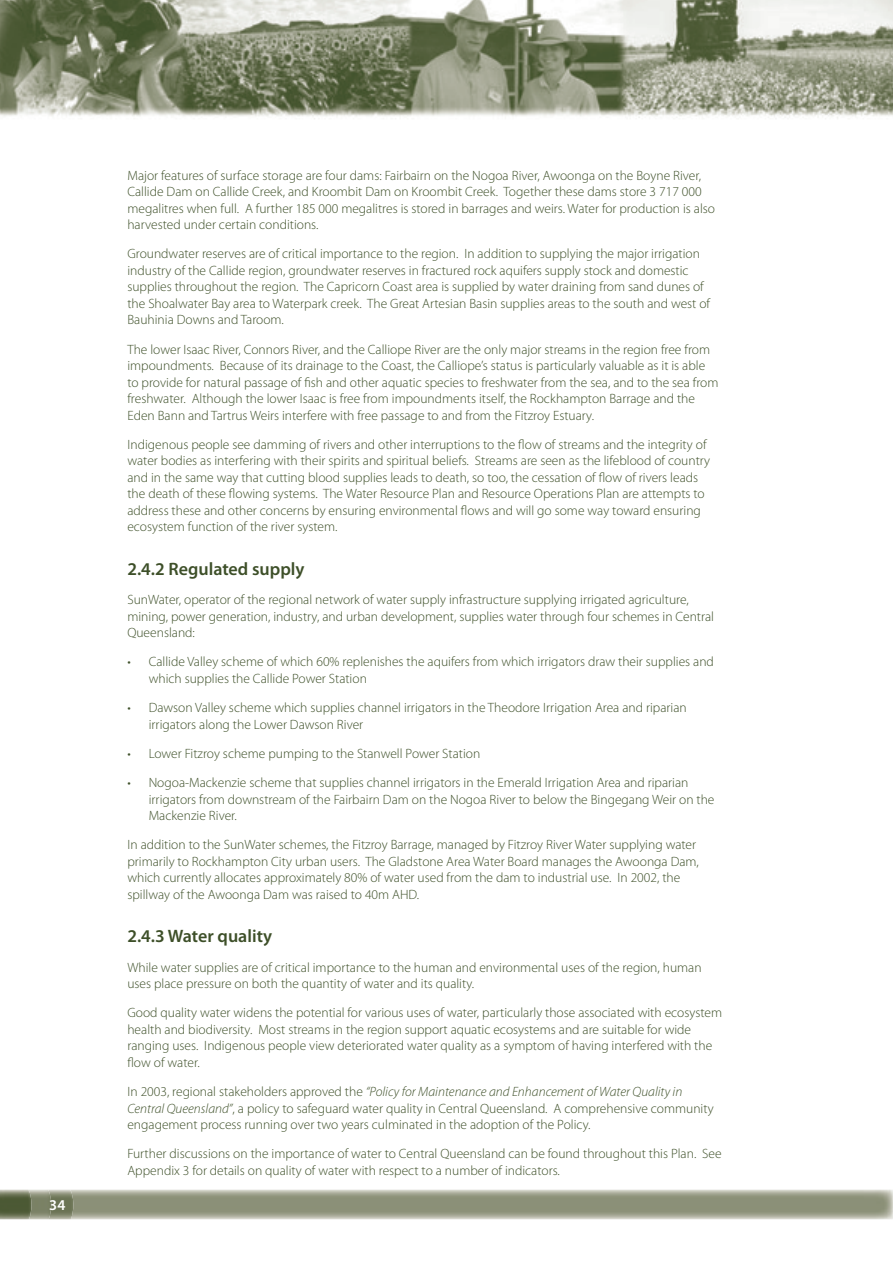
<style>
.page{position:relative;width:893px;height:1263px;background:#fff}
.page>*{position:absolute;margin:0;border:0;box-sizing:border-box;transform-origin:0 0}
.t1{font:600 18px "Myriad Pro";color:#3d4f28}
.t2{font:600 15px "Myriad Pro";color:#fff}
.t3{font:300 13.5px/16.5px "Myriad Pro";color:#3d4f28}
.s1{font-style:italic}
</style>
<div class="page">
<img style="left:0;top:0;width:892px;height:119px">
<img style="left:51px;top:1190px;width:22px;height:29px">
<img style="left:32px;top:1190px;width:19px;height:29px">
<img style="left:0;top:1190px;width:32px;height:29px">
<p class="t2" style="left:49px;top:1200px;width:18px">34</p>
<p class="t3" style="left:127px;top:167px;width:589px">Major features of surface storage are four dams: Fairbairn on the Nogoa River, Awoonga on the Boyne River, Callide Dam on Callide Creek, and Kroombit Dam on Kroombit Creek. Together these dams store 3 717 000 megalitres when full. A further 185 000 megalitres is stored in barrages and weirs. Water for production is also harvested under certain conditions.</p>
<p class="t3" style="left:127px;top:246px;width:584px">Groundwater reserves are of critical importance to the region. In addition to supplying the major irrigation industry of the Callide region, groundwater reserves in fractured rock aquifers supply stock and domestic supplies throughout the region. The Capricorn Coast area is supplied by water draining from sand dunes of the Shoalwater Bay area to Waterpark creek. The Great Artesian Basin supplies areas to the south and west of Bauhinia Downs and Taroom.</p>
<p class="t3" style="left:127px;top:341px;width:592px">The lower Isaac River, Connors River, and the Calliope River are the only major streams in the region free from impoundments. Because of its drainage to the Coast, the Calliope’s status is particularly valuable as it is able to provide for natural passage of fish and other aquatic species to freshwater from the sea, and to the sea from freshwater. Although the lower Isaac is free from impoundments itself, the Rockhampton Barrage and the Eden Bann and Tartrus Weirs interfere with free passage to and from the Fitzroy Estuary.</p>
<p class="t3" style="left:127px;top:436px;width:584px">Indigenous people see damming of rivers and other interruptions to the flow of streams and the integrity of water bodies as interfering with their spirits and spiritual beliefs. Streams are seen as the lifeblood of country and in the same way that cutting blood supplies leads to death, so too, the cessation of flow of rivers leads the death of these flowing systems. The Water Resource Plan and Resource Operations Plan are attempts to address these and other concerns by ensuring environmental flows and will go some way toward ensuring ecosystem function of the river system.</p>
<h1 class="t1" style="left:127px;top:562px;width:179px">2.4.2 Regulated supply</h1>
<p class="t3" style="left:127px;top:592px;width:588px">SunWater, operator of the regional network of water supply infrastructure supplying irrigated agriculture, mining, power generation, industry, and urban development, supplies water through four schemes in Central<br>Queensland:</p>
<p class="t3" style="left:149px;top:654px;width:566px;text-indent:-21px">• Callide Valley scheme of which 60% replenishes the aquifers from which irrigators draw their supplies and which supplies the Callide Power Station</p>
<p class="t3" style="left:149px;top:700px;width:539px;text-indent:-21px">• Dawson Valley scheme which supplies channel irrigators in the Theodore Irrigation Area and riparian irrigators along the Lower Dawson River</p>
<p class="t3" style="left:127px;top:746px;width:354px">• Lower Fitzroy scheme pumping to the Stanwell Power Station</p>
<p class="t3" style="left:149px;top:775px;width:567px;text-indent:-21px">• Nogoa-Mackenzie scheme that supplies channel irrigators in the Emerald Irrigation Area and riparian irrigators from downstream of the Fairbairn Dam on the Nogoa River to below the Bingegang Weir on the<br>Mackenzie River.</p>
<p class="t3" style="left:127px;top:837px;width:573px">In addition to the SunWater schemes, the Fitzroy Barrage, managed by Fitzroy River Water supplying water primarily to Rockhampton City urban users. The Gladstone Area Water Board manages the Awoonga Dam, which currently allocates approximately 80% of water used from the dam to industrial use. In 2002, the spillway of the Awoonga Dam was raised to 40m AHD.</p>
<h1 class="t1" style="left:127px;top:930px;width:146px">2.4.3 Water quality</h1>
<p class="t3" style="left:127px;top:959px;width:575px">While water supplies are of critical importance to the human and environmental uses of the region, human uses place pressure on both the quantity of water and its quality.</p>
<p class="t3" style="left:127px;top:1005px;width:596px">Good quality water widens the potential for various uses of water, particularly those associated with ecosystem health and biodiversity. Most streams in the region support aquatic ecosystems and are suitable for wide ranging uses. Indigenous people view deteriorated water quality as a symptom of having interfered with the flow of water.</p>
<p class="t3" style="left:127px;top:1084px;width:587px">In 2003, regional stakeholders approved the <span class="s1">“Policy for Maintenance and Enhancement of Water Quality in<br>Central Queensland”</span>, a policy to safeguard water quality in Central Queensland. A comprehensive community engagement process running over two years culminated in the adoption of the Policy.</p>
<p class="t3" style="left:127px;top:1146px;width:595px">Further discussions on the importance of water to Central Queensland can be found throughout this Plan. See<br>Appendix 3 for details on quality of water with respect to a number of indicators.</p>
</div>
